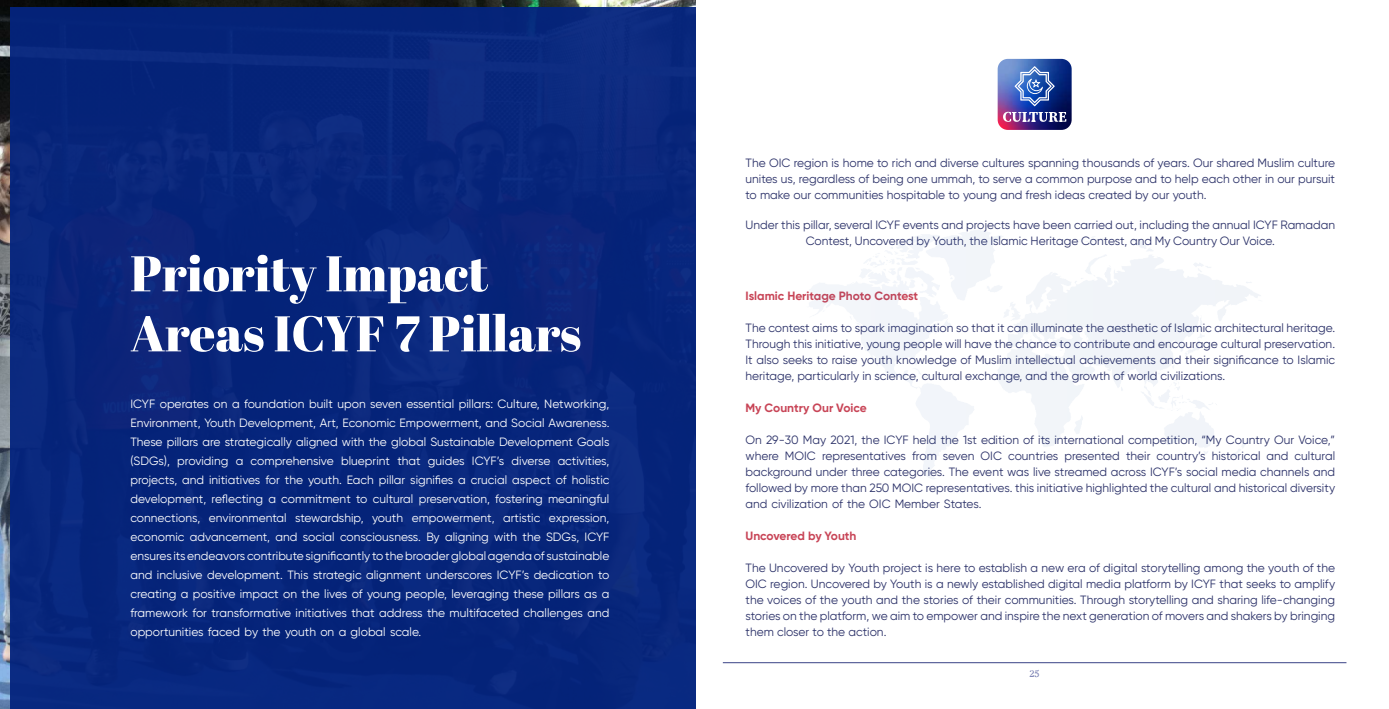
<style>
.page{position:relative;width:1389px;height:709px;background:#fff}
.page>*{position:absolute;margin:0;border:0;box-sizing:border-box;transform-origin:0 0}
.t1{font:50px/60px "Abril Fatface";color:#fff}
.t2{font:12px/16px "Gilroy";color:#2c3269;text-align:justify}
.t3{font:12px/19px "Gilroy";color:#fff;text-align:justify}
.t4{font:700 12px "Gilroy";color:#c84557}
.t5{font:10px "Academy Engraved Let Plain";color:#37418d}
</style>
<div class="page">
<hr style="left:723px;top:662px;width:623px;height:1px;background:#3a4386">
<img style="left:0;top:0;width:696px;height:709px">
<div style="left:10px;top:7px;width:686px;height:702px;background:#04247e"></div>
<img style="left:998px;top:59px;width:74px;height:71px">
<svg style="left:1015px;top:66px;width:40px;height:40px;background:#5378c0"></svg>
<svg style="left:1003px;top:112px;width:63px;height:10px"></svg>
<h1 class="t1" style="left:130px;top:242px;width:452px">Priority Impact<br>Areas ICYF 7 Pillars</h1>
<p class="t3" style="left:130px;top:394px;width:481px">ICYF operates on a foundation built upon seven essential pillars: Culture, Networking, Environment, Youth Development, Art, Economic Empowerment, and Social Awareness.<br>These pillars are strategically aligned with the global Sustainable Development Goals (SDGs), providing a comprehensive blueprint that guides ICYF’s diverse activities, projects, and initiatives for the youth. Each pillar signifies a crucial aspect of holistic development, reflecting a commitment to cultural preservation, fostering meaningful connections, environmental stewardship, youth empowerment, artistic expression, economic advancement, and social consciousness. By aligning with the SDGs, ICYF ensures its endeavors contribute significantly to the broader global agenda of sustainable and inclusive development. This strategic alignment underscores ICYF’s dedication to creating a positive impact on the lives of young people, leveraging these pillars as a framework for transformative initiatives that address the multifaceted challenges and opportunities faced by the youth on a global scale.</p>
<p class="t2" style="left:746px;top:154px;width:591px">The OIC region is home to rich and diverse cultures spanning thousands of years. Our shared Muslim culture unites us, regardless of being one ummah, to serve a common purpose and to help each other in our pursuit to make our communities hospitable to young and fresh ideas created by our youth.</p>
<p class="t2" style="left:746px;top:217px;width:591px;text-align:center">Under this pillar, several ICYF events and projects have been carried out, including the annual ICYF Ramadan<br>Contest, Uncovered by Youth, the Islamic Heritage Contest, and My Country Our Voice.</p>
<p class="t4" style="left:746px;top:288px;width:174px">Islamic Heritage Photo Contest</p>
<p class="t2" style="left:746px;top:320px;width:591px">The contest aims to spark imagination so that it can illuminate the aesthetic of Islamic architectural heritage.<br>Through this initiative, young people will have the chance to contribute and encourage cultural preservation.<br>It also seeks to raise youth knowledge of Muslim intellectual achievements and their significance to Islamic heritage, particularly in science, cultural exchange, and the growth of world civilizations.</p>
<p class="t4" style="left:746px;top:400px;width:123px">My Country Our Voice</p>
<p class="t2" style="left:746px;top:432px;width:591px">On 29-30 May 2021, the ICYF held the 1st edition of its international competition, “My Country Our Voice,” where MOIC representatives from seven OIC countries presented their country’s historical and cultural background under three categories. The event was live streamed across ICYF’s social media channels and followed by more than 250 MOIC representatives. this initiative highlighted the cultural and historical diversity and civilization of the OIC Member States.</p>
<p class="t4" style="left:746px;top:528px;width:112px">Uncovered by Youth</p>
<p class="t2" style="left:746px;top:560px;width:591px">The Uncovered by Youth project is here to establish a new era of digital storytelling among the youth of the OIC region. Uncovered by Youth is a newly established digital media platform by ICYF that seeks to amplify the voices of the youth and the stories of their communities. Through storytelling and sharing life-changing stories on the platform, we aim to empower and inspire the next generation of movers and shakers by bringing them closer to the action.</p>
<p class="t5" style="left:1030px;top:666px;width:11px">25</p>
</div>
